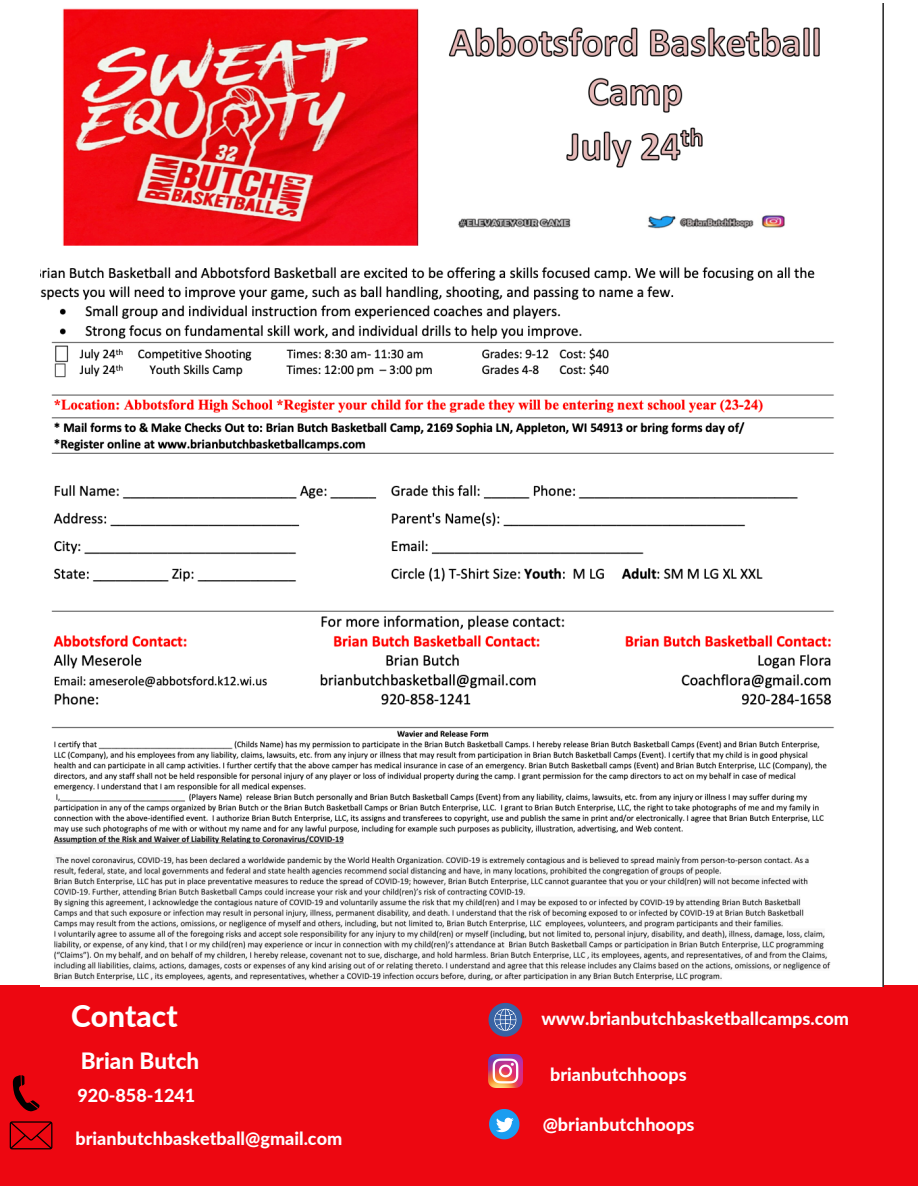
<style>
.page{position:relative;width:918px;height:1188px;background:#fff}
.page>*{position:absolute;margin:0;border:0;box-sizing:border-box;transform-origin:0 0}
.t1{font:800 30px "Lato";color:#fff}
.t2{font:800 22.5px "Lato";color:#fff}
.t3{font:800 18px "Lato";color:#fff}
</style>
<div class="page">
<div style="left:0;top:986px;width:918px;height:199px;background:#ed0711"></div>
<svg style="left:13px;top:1075px;width:27px;height:37px"></svg>
<svg style="left:10px;top:1121px;width:42px;height:28px"></svg>
<img style="left:489px;top:1054px;width:33px;height:34px">
<svg style="left:489px;top:1109px;width:30px;height:30px"></svg>
<svg style="left:489px;top:1003px;width:33px;height:34px"></svg>
<img style="left:40px;top:4px;width:844px;height:983px">
<p class="t1" style="left:71px;top:998px;width:108px">Contact</p>
<p class="t2" style="left:81px;top:1047px;width:120px">Brian Butch</p>
<p class="t3" style="left:77px;top:1084px;width:119px">920-858-1241</p>
<p class="t3" style="left:76px;top:1127px;width:268px">brianbutchbasketball@gmail.com</p>
<p class="t3" style="left:541px;top:1008px;width:309px">www.brianbutchbasketballcamps.com</p>
<p class="t3" style="left:550px;top:1063px;width:138px">brianbutchhoops</p>
<p class="t3" style="left:543px;top:1113px;width:153px">@brianbutchhoops</p>
</div>
